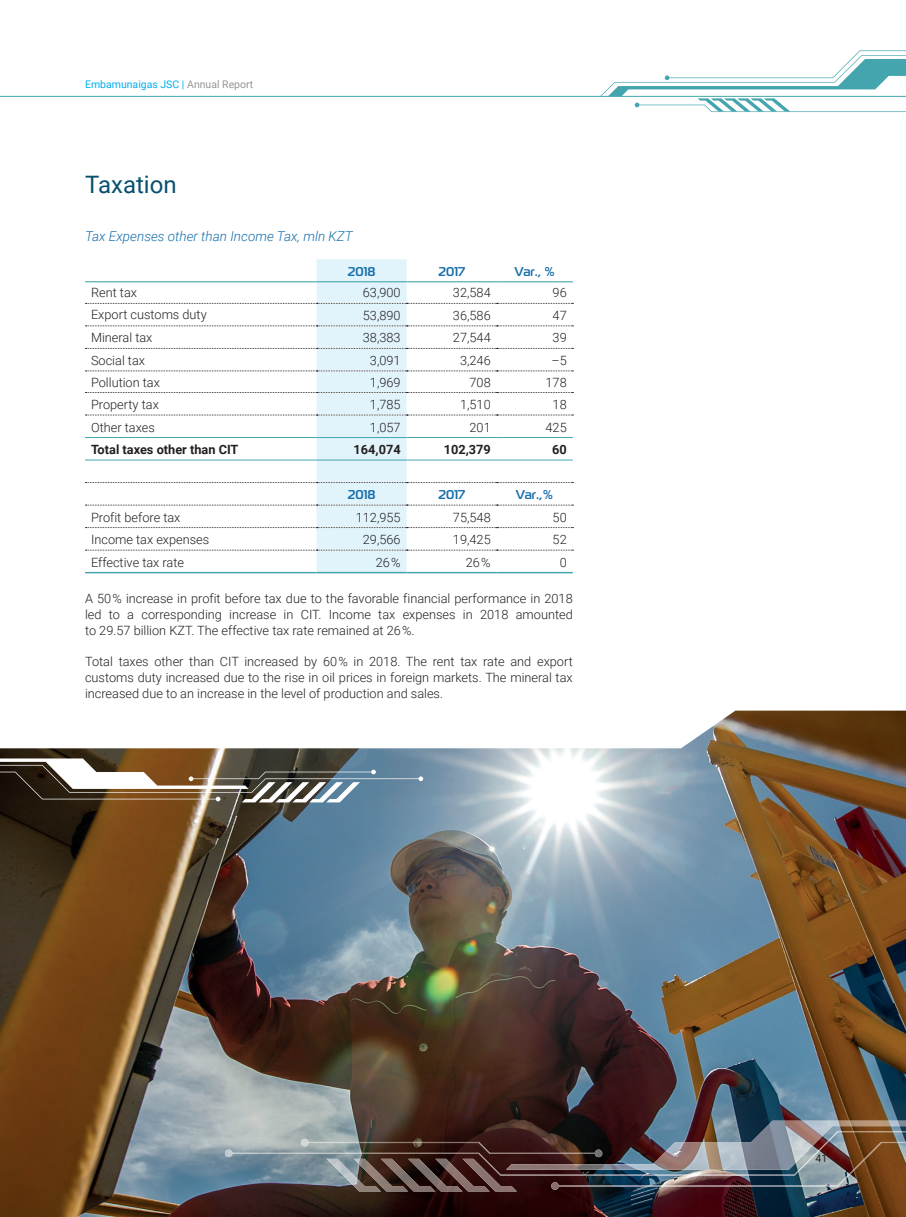
<style>
.page{position:relative;width:906px;height:1217px;background:#fff}
.page>*{position:absolute;margin:0;border:0;box-sizing:border-box;transform-origin:0 0}
.t1{font:24px "Roboto";color:#07506d}
.t2{font:italic 300 13.5px "Roboto";color:#166eaa}
.t3{font:300 12.75px/15.8px "Roboto";color:#231f20;text-align:justify}
.t4{font:700 12.75px "Roboto";color:#231f20}
.t5{font:700 12.75px "DS Magistral";color:#166eaa}
.t6{font:10.5px "Roboto";color:#00aeef}
.t7{font:10.5px "Roboto";color:#231f20}
.s1{color:#939598}
</style>
<div class="page">
<img style="left:0;top:710px;width:906px;height:506px">
<hr style="left:85px;top:571px;width:232px;height:2px;background:#44a5ae">
<hr style="left:317px;top:571px;width:90px;height:2px;background:#44a5ae">
<hr style="left:407px;top:571px;width:90px;height:2px;background:#44a5ae">
<hr style="left:497px;top:571px;width:76px;height:2px;background:#44a5ae">
<svg style="left:85px;top:259px;width:488px;height:313px"></svg>
<hr style="left:85px;top:437px;width:232px;height:1px;background:#44a5ae">
<hr style="left:317px;top:437px;width:90px;height:1px;background:#44a5ae">
<hr style="left:407px;top:437px;width:90px;height:1px;background:#44a5ae">
<hr style="left:497px;top:437px;width:76px;height:1px;background:#44a5ae">
<hr style="left:85px;top:459px;width:232px;height:1px;background:#44a5ae">
<hr style="left:317px;top:459px;width:90px;height:1px;background:#44a5ae">
<hr style="left:407px;top:459px;width:90px;height:1px;background:#44a5ae">
<hr style="left:497px;top:459px;width:76px;height:1px;background:#44a5ae">
<hr style="left:85px;top:281px;width:232px;height:1px;background:#44a5ae">
<hr style="left:317px;top:281px;width:90px;height:1px;background:#44a5ae">
<hr style="left:407px;top:281px;width:90px;height:1px;background:#44a5ae">
<hr style="left:497px;top:281px;width:76px;height:1px;background:#44a5ae">
<svg style="left:600px;top:50px;width:306px;height:62px"></svg>
<hr style="left:0;top:96px;width:906px;height:1px;background:#44a5ae">
<svg style="left:0;top:758px;width:423px;height:44px"></svg>
<img style="left:506px;top:1120px;width:400px;height:10px">
<img style="left:490px;top:1175px;width:27px;height:16px">
<img style="left:326px;top:1175px;width:164px;height:16px">
<img style="left:225px;top:1130px;width:681px;height:45px">
<img style="left:301px;top:1138px;width:301px;height:18px">
<img style="left:551px;top:1141px;width:355px;height:48px">
<p class="t6" style="left:85px;top:78px;width:170px">Embamunaigas JSC | <span class="s1">Annual Report</span></p>
<h1 class="t1" style="left:85px;top:171px;width:93px">Taxation</h1>
<p class="t2" style="left:85px;top:228px;width:269px">Tax Expenses other than Income Tax, mln KZT</p>
<p class="t5" style="left:347px;top:264px;width:30px">2018</p>
<p class="t5" style="left:438px;top:264px;width:28px">2017</p>
<p class="t5" style="left:515px;top:264px;width:41px">Var., %</p>
<p class="t3" style="left:91px;top:285px;width:48px">Rent tax</p>
<p class="t3" style="left:363px;top:285px;width:39px">63,900</p>
<p class="t3" style="left:453px;top:285px;width:39px">32,584</p>
<p class="t3" style="left:552px;top:285px;width:16px">96</p>
<p class="t3" style="left:91px;top:307px;width:117px">Export customs duty</p>
<p class="t3" style="left:363px;top:307px;width:39px">53,890</p>
<p class="t3" style="left:453px;top:307px;width:39px">36,586</p>
<p class="t3" style="left:552px;top:307px;width:16px">47</p>
<p class="t3" style="left:91px;top:330px;width:63px">Mineral tax</p>
<p class="t3" style="left:363px;top:330px;width:39px">38,383</p>
<p class="t3" style="left:453px;top:330px;width:39px">27,544</p>
<p class="t3" style="left:552px;top:330px;width:16px">39</p>
<p class="t3" style="left:91px;top:352px;width:56px">Social tax</p>
<p class="t3" style="left:370px;top:352px;width:32px">3,091</p>
<p class="t3" style="left:460px;top:352px;width:32px">3,246</p>
<p class="t3" style="left:551px;top:352px;width:17px">–5</p>
<p class="t3" style="left:91px;top:374px;width:70px">Pollution tax</p>
<p class="t3" style="left:370px;top:374px;width:32px">1,969</p>
<p class="t3" style="left:469px;top:374px;width:23px">708</p>
<p class="t3" style="left:545px;top:374px;width:23px">178</p>
<p class="t3" style="left:91px;top:396px;width:69px">Property tax</p>
<p class="t3" style="left:370px;top:396px;width:32px">1,785</p>
<p class="t3" style="left:460px;top:396px;width:32px">1,510</p>
<p class="t3" style="left:552px;top:396px;width:16px">18</p>
<p class="t3" style="left:91px;top:419px;width:65px">Other taxes</p>
<p class="t3" style="left:370px;top:419px;width:32px">1,057</p>
<p class="t3" style="left:469px;top:419px;width:23px">201</p>
<p class="t3" style="left:545px;top:419px;width:23px">425</p>
<p class="t4" style="left:91px;top:442px;width:149px">Total taxes other than CIT</p>
<p class="t4" style="left:354px;top:442px;width:49px">164,074</p>
<p class="t4" style="left:444px;top:442px;width:49px">102,379</p>
<p class="t4" style="left:552px;top:442px;width:16px">60</p>
<p class="t5" style="left:347px;top:487px;width:30px">2018</p>
<p class="t5" style="left:438px;top:487px;width:28px">2017</p>
<p class="t5" style="left:516px;top:487px;width:38px">Var.,%</p>
<p class="t3" style="left:91px;top:509px;width:91px">Profit before tax</p>
<p class="t3" style="left:356px;top:509px;width:46px">112,955</p>
<p class="t3" style="left:453px;top:509px;width:39px">75,548</p>
<p class="t3" style="left:552px;top:509px;width:16px">50</p>
<p class="t3" style="left:91px;top:531px;width:120px">Income tax expenses</p>
<p class="t3" style="left:363px;top:531px;width:39px">29,566</p>
<p class="t3" style="left:453px;top:531px;width:39px">19,425</p>
<p class="t3" style="left:552px;top:531px;width:16px">52</p>
<p class="t3" style="left:91px;top:554px;width:95px">Effective tax rate</p>
<p class="t3" style="left:376px;top:554px;width:26px">26 %</p>
<p class="t3" style="left:466px;top:554px;width:26px">26 %</p>
<p class="t3" style="left:560px;top:554px;width:9px">0</p>
<p class="t3" style="left:85px;top:590px;width:489px">A 50 % increase in profit before tax due to the favorable financial performance in 2018 led to a corresponding increase in CIT. Income tax expenses in 2018 amounted to 29.57 billion KZT. The effective tax rate remained at 26 %.</p>
<p class="t3" style="left:85px;top:653px;width:489px">Total taxes other than CIT increased by 60 % in 2018. The rent tax rate and export customs duty increased due to the rise in oil prices in foreign markets. The mineral tax increased due to an increase in the level of production and sales.</p>
<p class="t7" style="left:815px;top:1151px;width:13px">41</p>
</div>
